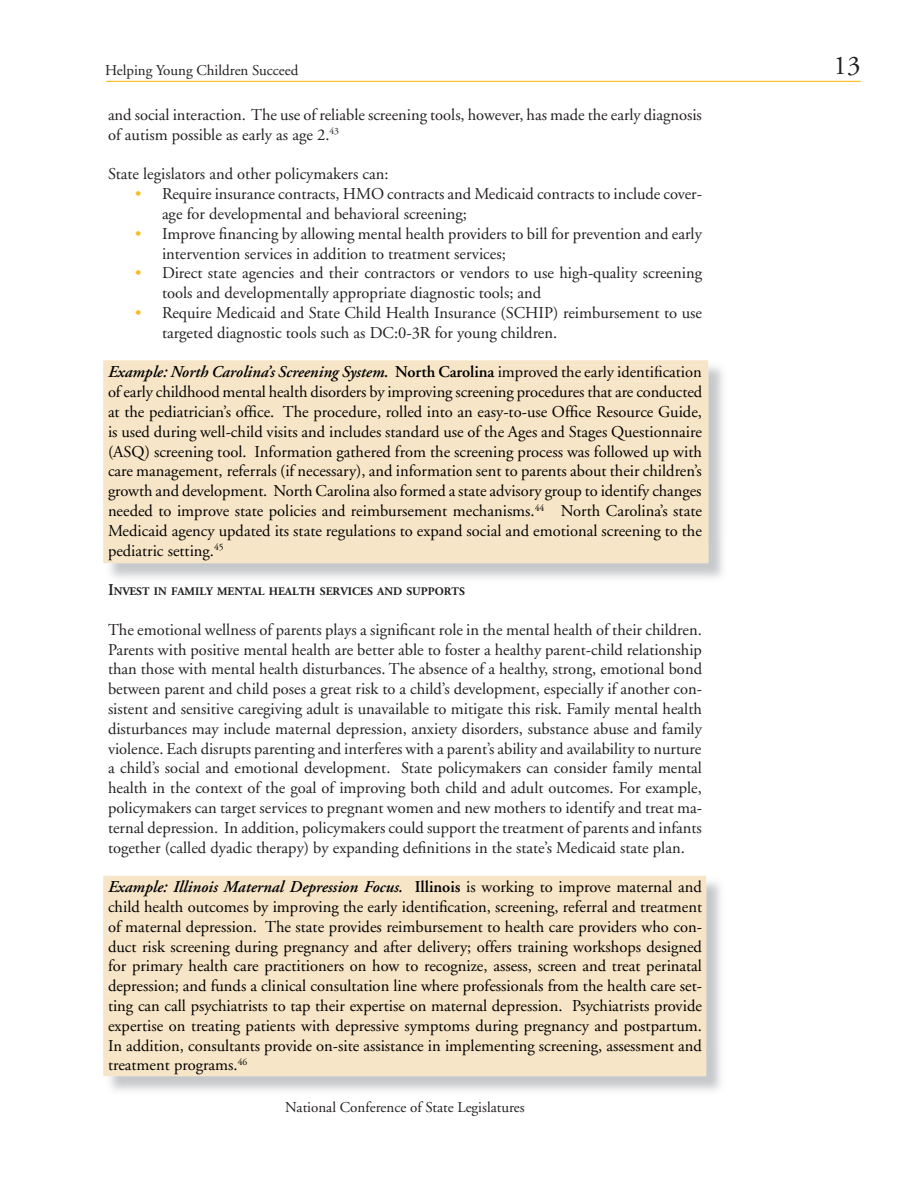
<style>
.page{position:relative;width:918px;height:1188px;background:#fff}
.page>*{position:absolute;margin:0;border:0;box-sizing:border-box;transform-origin:0 0}
.t1{font:27px "Adobe Garamond";color:#231f20}
.t2{font:16.5px/19.8px "Adobe Garamond";color:#231f20}
.t3{font:16.5px/19.8px "Adobe Garamond";color:#000;text-align:justify}
.t4{font:15px "Adobe Garamond";color:#231f20}
.t5{font:700 11.55px "Adobe Garamond";color:#231f20}
.s1{color:#fcba1e}
.s2{font-weight:600;font-style:italic}
.s3{font-weight:600}
.s4{font-weight:600;font-size:16.5px}
</style>
<div class="page">
<hr style="left:106px;top:81px;width:755px;height:1px;background:#fcba1e">
<img style="left:706px;top:877px;width:17px;height:176px">
<div style="left:103px;top:876px;width:603px;height:200px;background:#f7e5c7"></div>
<img style="left:708px;top:362px;width:18px;height:178px">
<div style="left:103px;top:360px;width:605px;height:203px;background:#f7e5c7"></div>
<div style="left:108px;top:366px;width:284px;height:16px;background:#f7e5c7"></div>
<div style="left:395px;top:366px;width:100px;height:12px;background:#f7e5c7"></div>
<div style="left:495px;top:366px;width:207px;height:16px;background:#f7e5c7"></div>
<div style="left:109px;top:385px;width:593px;height:17px;background:#f7e5c7"></div>
<div style="left:109px;top:405px;width:593px;height:16px;background:#f7e5c7"></div>
<div style="left:109px;top:425px;width:593px;height:16px;background:#f7e5c7"></div>
<div style="left:109px;top:445px;width:593px;height:16px;background:#f7e5c7"></div>
<div style="left:109px;top:465px;width:593px;height:16px;background:#f7e5c7"></div>
<div style="left:108px;top:484px;width:594px;height:17px;background:#f7e5c7"></div>
<div style="left:109px;top:504px;width:425px;height:16px;background:#f7e5c7"></div>
<div style="left:535px;top:504px;width:9px;height:7px;background:#f7e5c7"></div>
<div style="left:544px;top:504px;width:158px;height:12px;background:#f7e5c7"></div>
<div style="left:108px;top:524px;width:594px;height:16px;background:#f7e5c7"></div>
<div style="left:108px;top:544px;width:105px;height:16px;background:#f7e5c7"></div>
<div style="left:214px;top:543px;width:9px;height:8px;background:#f7e5c7"></div>
<div style="left:108px;top:880px;width:301px;height:17px;background:#f7e5c7"></div>
<div style="left:415px;top:880px;width:45px;height:12px;background:#f7e5c7"></div>
<div style="left:460px;top:880px;width:242px;height:17px;background:#f7e5c7"></div>
<div style="left:109px;top:900px;width:593px;height:17px;background:#f7e5c7"></div>
<div style="left:109px;top:920px;width:592px;height:16px;background:#f7e5c7"></div>
<div style="left:109px;top:940px;width:593px;height:16px;background:#f7e5c7"></div>
<div style="left:108px;top:960px;width:594px;height:16px;background:#f7e5c7"></div>
<div style="left:109px;top:979px;width:592px;height:17px;background:#f7e5c7"></div>
<div style="left:109px;top:999px;width:593px;height:16px;background:#f7e5c7"></div>
<div style="left:109px;top:1019px;width:593px;height:16px;background:#f7e5c7"></div>
<div style="left:109px;top:1039px;width:593px;height:16px;background:#f7e5c7"></div>
<div style="left:109px;top:1063px;width:128px;height:12px;background:#f7e5c7"></div>
<div style="left:238px;top:1058px;width:9px;height:7px;background:#f7e5c7"></div>
<p class="t4" style="left:105px;top:63px;width:195px">Helping Young Children Succeed</p>
<p class="t2" style="left:108px;top:105px;width:595px">and social interaction. The use of reliable screening tools, however, has made the early diagnosis of autism possible as early as age 2.<sup>43</sup></p>
<p class="t2" style="left:108px;top:165px;width:282px">State legislators and other policymakers can:</p>
<p class="t2" style="left:162px;top:185px;width:542px;text-indent:-27px"><span class="s1">•</span> Require insurance contracts, HMO contracts and Medicaid contracts to include cover&shy;age for developmental and behavioral screening;</p>
<p class="t2" style="left:162px;top:224px;width:541px;text-indent:-27px"><span class="s1">•</span> Improve financing by allowing mental health providers to bill for prevention and early intervention services in addition to treatment services;</p>
<p class="t2" style="left:162px;top:264px;width:542px;text-indent:-27px"><span class="s1">•</span> Direct state agencies and their contractors or vendors to use high-quality screening tools and developmentally appropriate diagnostic tools; and</p>
<p class="t2" style="left:162px;top:303px;width:541px;text-indent:-27px"><span class="s1">•</span> Require Medicaid and State Child Health Insurance (SCHIP) reimbursement to use targeted diagnostic tools such as DC:0-3R for young children.</p>
<p class="t3" style="left:108px;top:363px;width:596px"><span class="s2">Example: North Carolina’s Screening System.</span> <span class="s3">North Carolina</span> improved the early identification of early childhood mental health disorders by improving screening procedures that are conducted at the pediatrician’s office. The procedure, rolled into an easy-to-use Office Resource Guide, is used during well-child visits and includes standard use of the Ages and Stages Questionnaire (ASQ) screening tool. Information gathered from the screening process was followed up with care management, referrals (if necessary), and information sent to parents about their children’s growth and development. North Carolina also formed a state advisory group to identify changes needed to improve state policies and reimbursement mechanisms.<sup>44</sup> North Carolina’s state Medicaid agency updated its state regulations to expand social and emotional screening to the pediatric setting.<sup>45</sup></p>
<p class="t5" style="left:108px;top:585px;width:358px"><span class="s4">I</span>NVEST IN FAMILY MENTAL HEALTH SERVICES AND SUPPORTS</p>
<p class="t2" style="left:108px;top:620px;width:596px;text-align:justify">The emotional wellness of parents plays a significant role in the mental health of their children.<br>Parents with positive mental health are better able to foster a healthy parent-child relationship than those with mental health disturbances. The absence of a healthy, strong, emotional bond between parent and child poses a great risk to a child’s development, especially if another con&shy;sistent and sensitive caregiving adult is unavailable to mitigate this risk. Family mental health disturbances may include maternal depression, anxiety disorders, substance abuse and family violence. Each disrupts parenting and interferes with a parent’s ability and availability to nurture a child’s social and emotional development. State policymakers can consider family mental health in the context of the goal of improving both child and adult outcomes. For example, policymakers can target services to pregnant women and new mothers to identify and treat ma&shy;ternal depression. In addition, policymakers could support the treatment of parents and infants together (called dyadic therapy) by expanding definitions in the state’s Medicaid state plan.</p>
<p class="t3" style="left:108px;top:878px;width:596px"><span class="s2">Example: Illinois Maternal Depression Focus.</span> <span class="s3">Illinois</span> is working to improve maternal and child health outcomes by improving the early identification, screening, referral and treatment of maternal depression. The state provides reimbursement to health care providers who con&shy;duct risk screening during pregnancy and after delivery; offers training workshops designed for primary health care practitioners on how to recognize, assess, screen and treat perinatal depression; and funds a clinical consultation line where professionals from the health care set&shy;ting can call psychiatrists to tap their expertise on maternal depression. Psychiatrists provide expertise on treating patients with depressive symptoms during pregnancy and postpartum.<br>In addition, consultants provide on-site assistance in implementing screening, assessment and treatment programs.<sup>46</sup></p>
<p class="t4" style="left:285px;top:1099px;width:241px">National Conference of State Legislatures</p>
<h1 class="t1" style="left:834px;top:51px;width:28px">13</h1>
</div>
